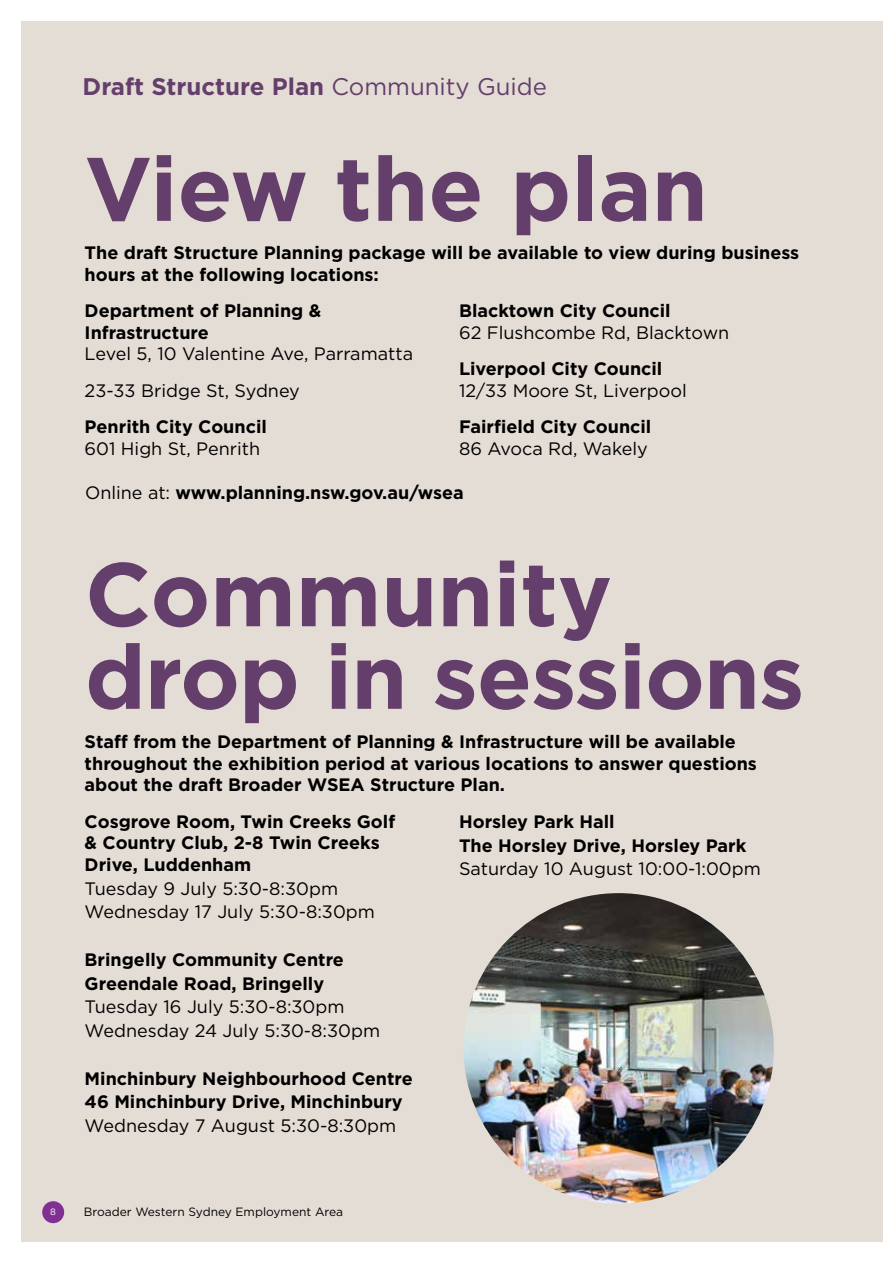
<style>
.page{position:relative;width:893px;height:1263px;background:#fff}
.page>*{position:absolute;margin:0;border:0;box-sizing:border-box;transform-origin:0 0}
.t1{font:700 90px/82.5px "Gotham";letter-spacing:-.01em;color:#653f6b}
.t2{font:700 24px "Gotham";color:#653f6b}
.t3{font:700 18px/21.6px "Gotham";color:#000}
.t4{font:18px/23.7px "Gotham";color:#000}
.t5{font:12px "Gotham";color:#000}
.t6{font:9.15px "Gotham";color:#fff}
.s1{font-weight:400}
</style>
<div class="page">
<div style="left:21px;top:21px;width:861px;height:1221px;background:#e4ddd5"></div>
<div style="left:42px;top:1201px;width:22px;height:22px;background:#7f3092;border-radius:50%"></div>
<img style="left:463px;top:893px;width:311px;height:310px;border-radius:153px">
<h2 class="t2" style="left:83px;top:70px;width:466px">Draft Structure Plan <span class="s1">Community Guide</span></h2>
<h1 class="t1" style="left:85px;top:147px;width:625px">View the plan</h1>
<p class="t3" style="left:85px;top:242px;width:716px">The draft Structure Planning package will be available to view during business hours at the following locations:</p>
<p class="t3" style="left:85px;top:300px;width:238px">Department of Planning &amp;<br>Infrastructure</p>
<p class="t4" style="left:85px;top:335px;width:330px;line-height:36.5px">Level 5, 10 Valentine Ave, Parramatta<br>23-33 Bridge St, Sydney</p>
<p class="t3" style="left:85px;top:416px;width:184px">Penrith City Council</p>
<p class="t4" style="left:85px;top:436px;width:177px">601 High St, Penrith</p>
<p class="t3" style="left:459px;top:300px;width:213px">Blacktown City Council</p>
<p class="t4" style="left:459px;top:320px;width:272px">62 Flushcombe Rd, Blacktown</p>
<p class="t3" style="left:459px;top:358px;width:205px">Liverpool City Council</p>
<p class="t4" style="left:459px;top:378px;width:229px">12/33 Moore St, Liverpool</p>
<p class="t3" style="left:459px;top:416px;width:194px">Fairfield City Council</p>
<p class="t4" style="left:459px;top:436px;width:190px">86 Avoca Rd, Wakely</p>
<p class="t3" style="left:85px;top:482px;width:380px"><span class="s1">Online at:</span> www.planning.nsw.gov.au/wsea</p>
<h1 class="t1" style="left:85px;top:553px;width:721px">Community drop in sessions</h1>
<p class="t3" style="left:85px;top:731px;width:674px">Staff from the Department of Planning &amp; Infrastructure will be available throughout the exhibition period at various locations to answer questions about the draft Broader WSEA Structure Plan.</p>
<p class="t3" style="left:85px;top:810px;width:312px">Cosgrove Room, Twin Creeks Golf &amp; Country Club, 2-8 Twin Creeks<br>Drive, Luddenham</p>
<p class="t4" style="left:85px;top:876px;width:292px">Tuesday 9 July 5:30-8:30pm<br>Wednesday 17 July 5:30-8:30pm</p>
<p class="t3" style="left:85px;top:947px;width:261px;line-height:23.7px">Bringelly Community Centre<br>Greendale Road, Bringelly</p>
<p class="t4" style="left:85px;top:995px;width:297px">Tuesday 16 July 5:30-8:30pm<br>Wednesday 24 July 5:30-8:30pm</p>
<p class="t3" style="left:85px;top:1066px;width:330px;line-height:23.7px">Minchinbury Neighbourhood Centre<br>46 Minchinbury Drive, Minchinbury</p>
<p class="t4" style="left:85px;top:1113px;width:313px">Wednesday 7 August 5:30-8:30pm</p>
<p class="t3" style="left:459px;top:809px;width:289px;line-height:23.7px">Horsley Park Hall<br>The Horsley Drive, Horsley Park</p>
<p class="t4" style="left:459px;top:857px;width:303px">Saturday 10 August 10:00-1:00pm</p>
<p class="t6" style="left:50px;top:1206px;width:7px">8</p>
<p class="t5" style="left:84px;top:1204px;width:261px">Broader Western Sydney Employment Area</p>
</div>
